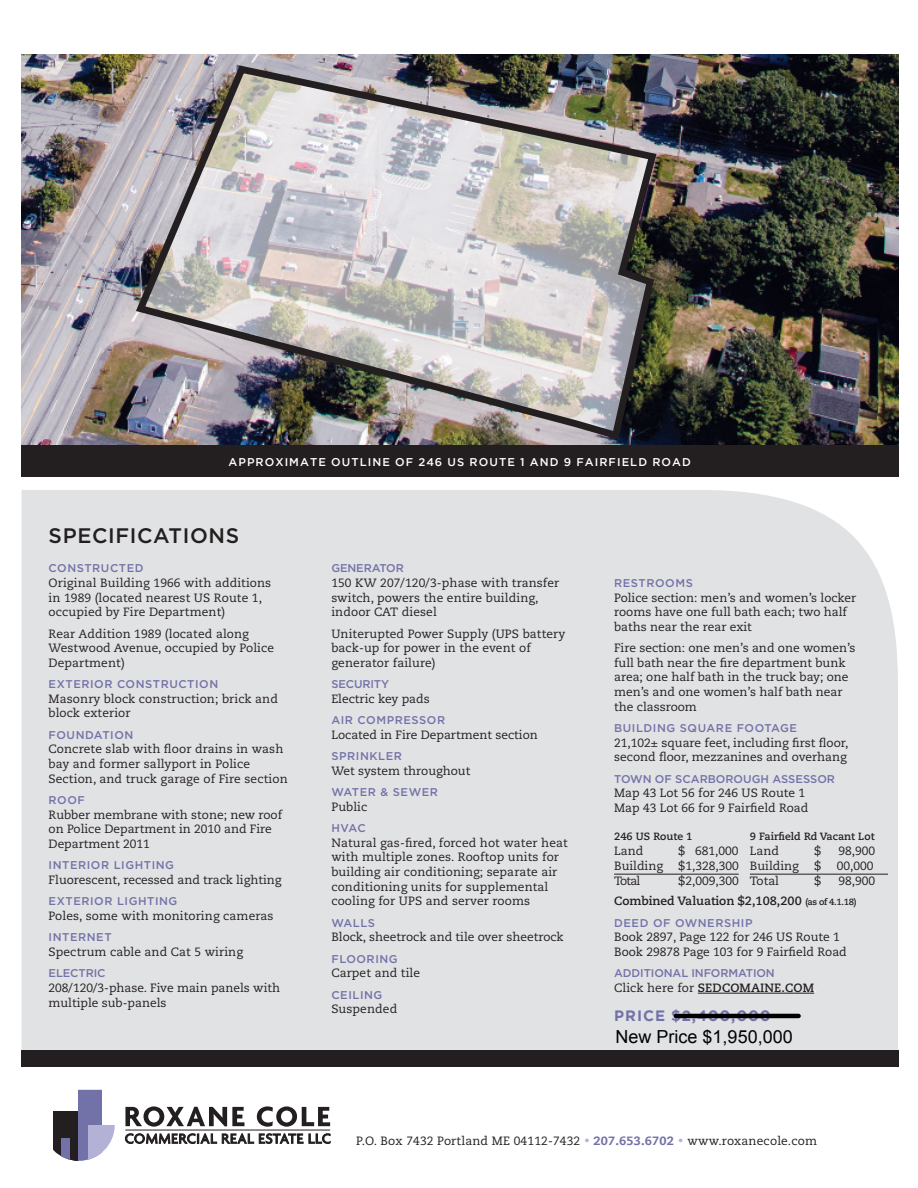
<style>
.page{position:relative;width:918px;height:1188px;background:#fff}
.page>*{position:absolute;margin:0;border:0;box-sizing:border-box;transform-origin:0 0}
.t1{font:500 21px "Gotham";letter-spacing:.03em;color:#231f20}
.t2{font:18px "Arial";color:#010101}
.t3{font:700 15px "Gotham";letter-spacing:.055em;color:#7372a8}
.t4{font:12px/14.7px "Caecilia";color:#231f20}
.t5{font:700 12px "Caecilia";color:#231f20}
.t6{font:500 11.25px "Gotham";letter-spacing:.05em;color:#7372a8}
.t7{font:500 11.25px "Gotham";letter-spacing:.095em;color:#fff}
.t8{font:500 11.25px "Gotham";letter-spacing:-.01em;color:#7372a8}
.t9{font:500 11.25px "Gotham";color:#7372a8}
.t10{font:700 10.5px "Caecilia";color:#231f20}
.s1{font-size:9px}
.s2{font-weight:400}
.s3{font-weight:400;color:#fff}
.s4{font-size:10.35px;color:#b4b1d7}
.s5{font-weight:800;color:#7372a8}
</style>
<div class="page">
<img style="left:22px;top:54px;width:877px;height:392px">
<div style="left:22px;top:490px;width:876px;height:560px;background:#e1e2e4"></div>
<svg style="left:125px;top:1106px;width:119px;height:21px"></svg>
<svg style="left:257px;top:1106px;width:73px;height:21px"></svg>
<svg style="left:125px;top:1134px;width:178px;height:10px"></svg>
<svg style="left:309px;top:1134px;width:21px;height:10px"></svg>
<hr style="left:125px;top:1130px;width:205px;height:1px;background:#231f20">
<svg style="left:53px;top:1111px;width:25px;height:40px"></svg>
<div style="left:78px;top:1090px;width:24px;height:71px;background:#7372a8"></div>
<div style="left:54px;top:1112px;width:24px;height:49px;background:#231f20"></div>
<div style="left:61px;top:1138px;width:9px;height:23px;background:#7372a8"></div>
<svg style="left:89px;top:1125px;width:26px;height:36px"></svg>
<div style="left:22px;top:1050px;width:877px;height:17px;background:#231f20"></div>
<img style="left:131px;top:60px;width:530px;height:384px">
<hr style="left:698px;top:993px;width:116px;height:1px;background:#231f20">
<hr style="left:614px;top:874px;width:125px;height:1px;background:#231f20">
<hr style="left:750px;top:874px;width:138px;height:1px;background:#231f20">
<div style="left:22px;top:446px;width:877px;height:31px;background:#231f20"></div>
<hr style="left:676px;top:1014px;width:123px;height:4px;background:#000">
<p class="t7" style="left:229px;top:455px;width:464px">APPROXIMATE OUTLINE OF 246 US ROUTE 1 AND 9 FAIRFIELD ROAD</p>
<h1 class="t1" style="left:49px;top:524px;width:192px">SPECIFICATIONS</h1>
<p class="t6" style="left:49px;top:562px;width:97px">CONSTRUCTED</p>
<p class="t4" style="left:49px;top:576px;width:224px">Original Building 1966 with additions in 1989 (located nearest US Route 1, occupied by Fire Department)</p>
<p class="t4" style="left:49px;top:626px;width:227px">Rear Addition 1989 (located along<br>Westwood Avenue, occupied by Police<br>Department)</p>
<p class="t6" style="left:49px;top:678px;width:171px">EXTERIOR CONSTRUCTION</p>
<p class="t4" style="left:49px;top:692px;width:231px">Masonry block construction; brick and block exterior</p>
<p class="t6" style="left:49px;top:728px;width:86px">FOUNDATION</p>
<p class="t4" style="left:49px;top:742px;width:241px">Concrete slab with floor drains in wash bay and former sallyport in Police<br>Section, and truck garage of Fire section</p>
<p class="t6" style="left:49px;top:794px;width:38px">ROOF</p>
<p class="t4" style="left:49px;top:807px;width:235px">Rubber membrane with stone; new roof on Police Department in 2010 and Fire<br>Department 2011</p>
<p class="t6" style="left:49px;top:859px;width:127px">INTERIOR LIGHTING</p>
<p class="t4" style="left:49px;top:873px;width:234px">Fluorescent, recessed and track lighting</p>
<p class="t6" style="left:49px;top:895px;width:130px">EXTERIOR LIGHTING</p>
<p class="t4" style="left:49px;top:909px;width:226px">Poles, some with monitoring cameras</p>
<p class="t6" style="left:49px;top:931px;width:65px">INTERNET</p>
<p class="t4" style="left:49px;top:945px;width:196px">Spectrum cable and Cat 5 wiring</p>
<p class="t8" style="left:49px;top:967px;width:58px">ELECTRIC</p>
<p class="t4" style="left:49px;top:981px;width:233px">208/120/3-phase. Five main panels with multiple sub-panels</p>
<p class="t8" style="left:331px;top:562px;width:74px">GENERATOR</p>
<p class="t4" style="left:331px;top:576px;width:230px">150 KW 207/120/3-phase with transfer switch, powers the entire building, indoor CAT diesel</p>
<p class="t4" style="left:331px;top:626px;width:235px">Uniterupted Power Supply (UPS battery back-up for power in the event of generator failure)</p>
<p class="t8" style="left:331px;top:678px;width:59px">SECURITY</p>
<p class="t4" style="left:331px;top:692px;width:100px">Electric key pads</p>
<p class="t6" style="left:331px;top:714px;width:115px">AIR COMPRESSOR</p>
<p class="t4" style="left:331px;top:728px;width:208px">Located in Fire Department section</p>
<p class="t6" style="left:331px;top:750px;width:72px">SPRINKLER</p>
<p class="t4" style="left:331px;top:764px;width:141px">Wet system throughout</p>
<p class="t6" style="left:331px;top:786px;width:108px">WATER &amp; SEWER</p>
<p class="t4" style="left:331px;top:800px;width:38px">Public</p>
<p class="t6" style="left:331px;top:822px;width:36px">HVAC</p>
<p class="t4" style="left:331px;top:836px;width:238px">Natural gas-fired, forced hot water heat with multiple zones. Rooftop units for building air conditioning; separate air conditioning units for supplemental cooling for UPS and server rooms</p>
<p class="t6" style="left:331px;top:916px;width:45px">WALLS</p>
<p class="t4" style="left:331px;top:930px;width:234px">Block, sheetrock and tile over sheetrock</p>
<p class="t6" style="left:331px;top:952px;width:68px">FLOORING</p>
<p class="t4" style="left:331px;top:966px;width:90px">Carpet and tile</p>
<p class="t6" style="left:331px;top:988px;width:53px">CEILING</p>
<p class="t4" style="left:331px;top:1002px;width:67px">Suspended</p>
<p class="t6" style="left:614px;top:577px;width:80px">RESTROOMS</p>
<p class="t4" style="left:614px;top:590px;width:244px">Police section: men’s and women’s locker rooms have one full bath each; two half baths near the rear exit</p>
<p class="t4" style="left:614px;top:641px;width:243px">Fire section: one men’s and one women’s full bath near the fire department bunk area; one half bath in the truck bay; one men’s and one women’s half bath near the classroom</p>
<p class="t6" style="left:614px;top:722px;width:184px">BUILDING SQUARE FOOTAGE</p>
<p class="t4" style="left:614px;top:735px;width:236px">21,102± square feet, including first floor, second floor, mezzanines and overhang</p>
<p class="t9" style="left:614px;top:772px;width:222px">TOWN OF SCARBOROUGH ASSESSOR</p>
<p class="t4" style="left:614px;top:786px;width:196px">Map 43 Lot 56 for 246 US Route 1<br>Map 43 Lot 66 for 9 Fairfield Road</p>
<p class="t10" style="left:614px;top:830px;width:80px">246 US Route 1</p>
<p class="t4" style="left:614px;top:844px;width:31px">Land</p>
<p class="t4" style="left:679px;top:844px;width:61px">$ 681,000</p>
<p class="t4" style="left:614px;top:859px;width:50px">Building</p>
<p class="t4" style="left:679px;top:859px;width:62px">$1,328,300</p>
<p class="t4" style="left:614px;top:874px;width:28px">Total</p>
<p class="t4" style="left:679px;top:874px;width:62px">$2,009,300</p>
<p class="t10" style="left:750px;top:830px;width:126px">9 Fairfield Rd Vacant Lot</p>
<p class="t4" style="left:750px;top:844px;width:31px">Land</p>
<p class="t4" style="left:814px;top:844px;width:8px">$</p>
<p class="t4" style="left:838px;top:844px;width:38px">98,900</p>
<p class="t4" style="left:750px;top:859px;width:50px">Building</p>
<p class="t4" style="left:814px;top:859px;width:8px">$</p>
<p class="t4" style="left:837px;top:859px;width:38px">00,000</p>
<p class="t4" style="left:750px;top:874px;width:31px">Total</p>
<p class="t4" style="left:814px;top:874px;width:8px">$</p>
<p class="t4" style="left:838px;top:874px;width:38px">98,900</p>
<p class="t5" style="left:614px;top:894px;width:244px">Combined Valuation $2,108,200 <span class="s1">(as of 4.1.18)</span></p>
<p class="t6" style="left:614px;top:916px;width:140px">DEED OF OWNERSHIP</p>
<p class="t4" style="left:614px;top:930px;width:234px">Book 2897, Page 122 for 246 US Route 1<br>Book 29878 Page 103 for 9 Fairfield Road</p>
<p class="t8" style="left:614px;top:967px;width:162px">ADDITIONAL INFORMATION</p>
<p class="t5" style="left:614px;top:981px;width:205px"><span class="s2">Click here for</span> SEDCOMAINE.COM<span class="s3">.</span></p>
<p class="t3" style="left:614px;top:1007px;width:158px">PRICE $2,400,000</p>
<h2 class="t2" style="left:616px;top:1025px;width:179px">New Price $1,950,000</h2>
<p class="t4" style="left:356px;top:1133px;width:462px">P.O. Box 7432 Portland ME 04112-7432 <span class="s4">•</span> <span class="s5">207.653.6702</span> <span class="s4">•</span> www.roxanecole.com</p>
</div>
